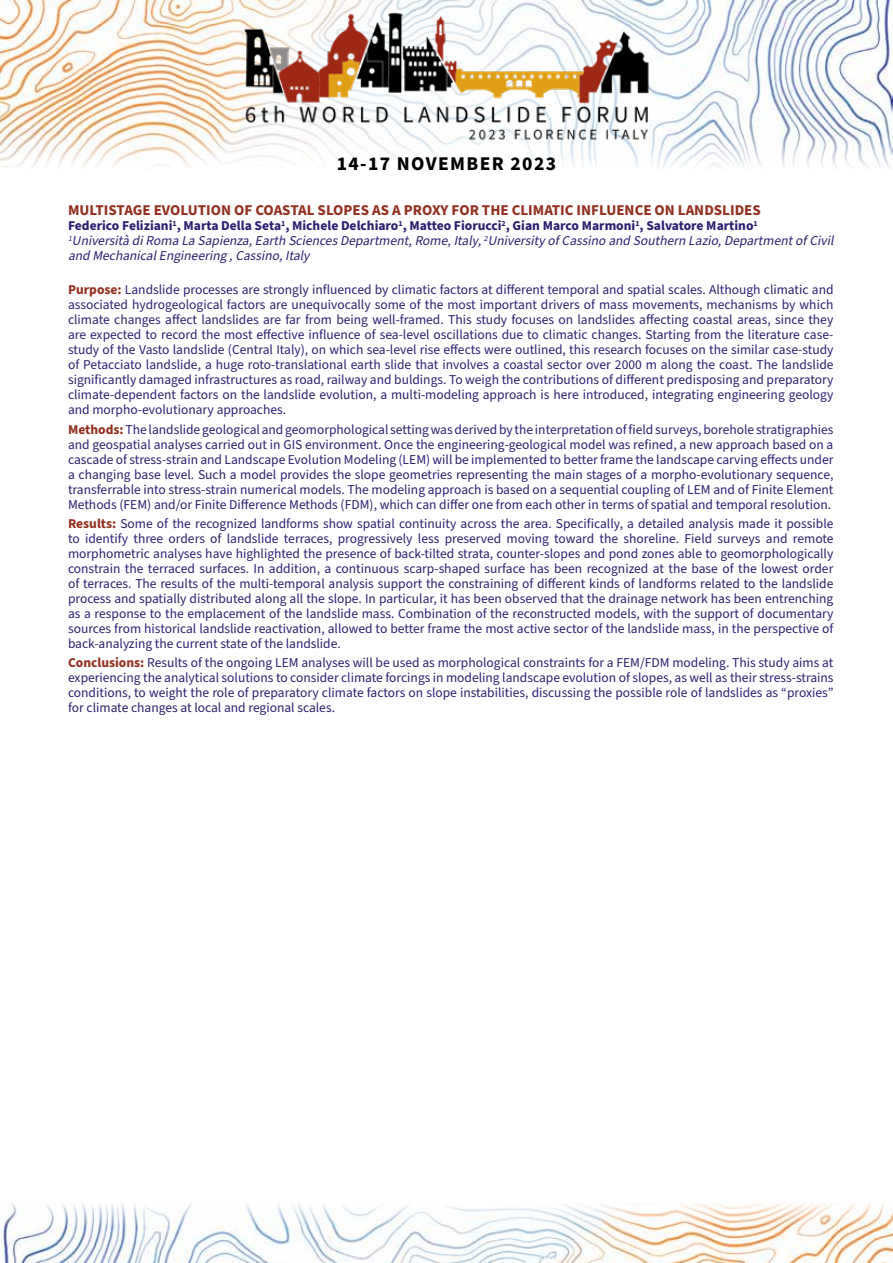
<style>
.page{position:relative;width:893px;height:1263px;background:#fff}
.page>*{position:absolute;margin:0;border:0;box-sizing:border-box;transform-origin:0 0}
.t1{font:700 19.5px "Source Sans Pro";letter-spacing:.07em;color:#000}
.t2{font:700 15px "Source Sans Pro";color:#933120}
.t3{font:13.5px/15px "Source Sans Pro";color:#2b2171;text-align:justify}
.t4{font:italic 13.5px/15px "Source Sans Pro";color:#2b2171}
.s1{font-weight:700;font-style:normal}
.s2{font-weight:700;color:#933120}
</style>
<div class="page">
<img style="left:0;top:0;width:893px;height:168px">
<svg style="left:154px;top:0;width:586px;height:168px"></svg>
<img style="left:244px;top:12px;width:405px;height:128px">
<img style="left:3px;top:1203px;width:890px;height:60px">
<h1 class="t1" style="left:337px;top:150px;width:221px">14-17 NOVEMBER 2023</h1>
<p class="t2" style="left:68px;top:200px;width:694px">MULTISTAGE EVOLUTION OF COASTAL SLOPES AS A PROXY FOR THE CLIMATIC INFLUENCE ON LANDSLIDES</p>
<p class="t4" style="left:68px;top:219px;width:771px"><span class="s1">Federico Feliziani</span><sup>1</sup><span class="s1">, Marta Della Seta</span><sup>1</sup><span class="s1">, Michele Delchiaro</span><sup>1</sup><span class="s1">, Matteo Fiorucci</span><sup>2</sup><span class="s1">, Gian Marco Marmoni</span><sup>1</sup><span class="s1">, Salvatore Martino</span><sup>1<br></sup><sup>1</sup>UniversitàdiRomaLaSapienza,Earth SciencesDepartment,Rome,Italy,<sup>2</sup>UniversityofCassino and Southern Lazio,DepartmentofCivil and MechanicalEngineering,Cassino,Italy</p>
<p class="t3" style="left:68px;top:283px;width:767px"><span class="s2">Purpose:</span> Landslide processes are strongly influenced by climatic factors at different temporal and spatial scales. Although climatic and associated hydrogeological factors are unequivocally some of the most important drivers of mass movements, mechanisms by which climate changes affect landslides are far from being well-framed. This study focuses on landslides affecting coastal areas, since they are expected to record the most effective influence of sea-level oscillations due to climatic changes. Starting from the literature case&shy;study of the Vasto landslide (Central Italy), on which sea-level rise effects were outlined, this research focuses on the similar case-study of Petacciato landslide, a huge roto-translational earth slide that involves a coastal sector over 2000 m along the coast. The landslide significantly damaged infrastructures as road, railway and buldings. To weigh the contributions of different predisposing and preparatory climate-dependent factors on the landslide evolution, a multi-modeling approach is here introduced, integrating engineering geology and morpho-evolutionary approaches.</p>
<p class="t3" style="left:68px;top:422px;width:767px"><span class="s2">Methods:</span> The landslide geological and geomorphological setting was derived by the interpretation of field surveys, borehole stratigraphies and geospatial analyses carried out in GIS environment. Once the engineering-geological model was refined, a new approach based on a cascade of stress-strain and Landscape Evolution Modeling (LEM) will be implemented to better frame the landscape carving effects under a changing base level. Such a model provides the slope geometries representing the main stages of a morpho-evolutionary sequence, transferrable into stress-strain numerical models. The modeling approach is based on a sequential coupling of LEM and of Finite Element Methods (FEM) and/or Finite Difference Methods (FDM), which can differ one from each other in terms of spatial and temporal resolution.</p>
<p class="t3" style="left:68px;top:516px;width:767px"><span class="s2">Results:</span> Some of the recognized landforms show spatial continuity across the area. Specifically, a detailed analysis made it possible to identify three orders of landslide terraces, progressively less preserved moving toward the shoreline. Field surveys and remote morphometric analyses have highlighted the presence of back-tilted strata, counter-slopes and pond zones able to geomorphologically constrain the terraced surfaces. In addition, a continuous scarp-shaped surface has been recognized at the base of the lowest order of terraces. The results of the multi-temporal analysis support the constraining of different kinds of landforms related to the landslide process and spatially distributed along all the slope. In particular, it has been observed that the drainage network has been entrenching as a response to the emplacement of the landslide mass. Combination of the reconstructed models, with the support of documentary sources from historical landslide reactivation, allowed to better frame the most active sector of the landslide mass, in the perspective of back-analyzing the current state of the landslide.</p>
<p class="t3" style="left:68px;top:656px;width:767px"><span class="s2">Conclusions:</span> Results of the ongoing LEM analyses will be used as morphological constraints for a FEM/FDM modeling. This study aims at experiencing the analytical solutions to consider climate forcings in modeling landscape evolution of slopes, as well as their stress-strains conditions, to weight the role of preparatory climate factors on slope instabilities, discussing the possible role of landslides as “proxies” for climate changes at local and regional scales.</p>
</div>
